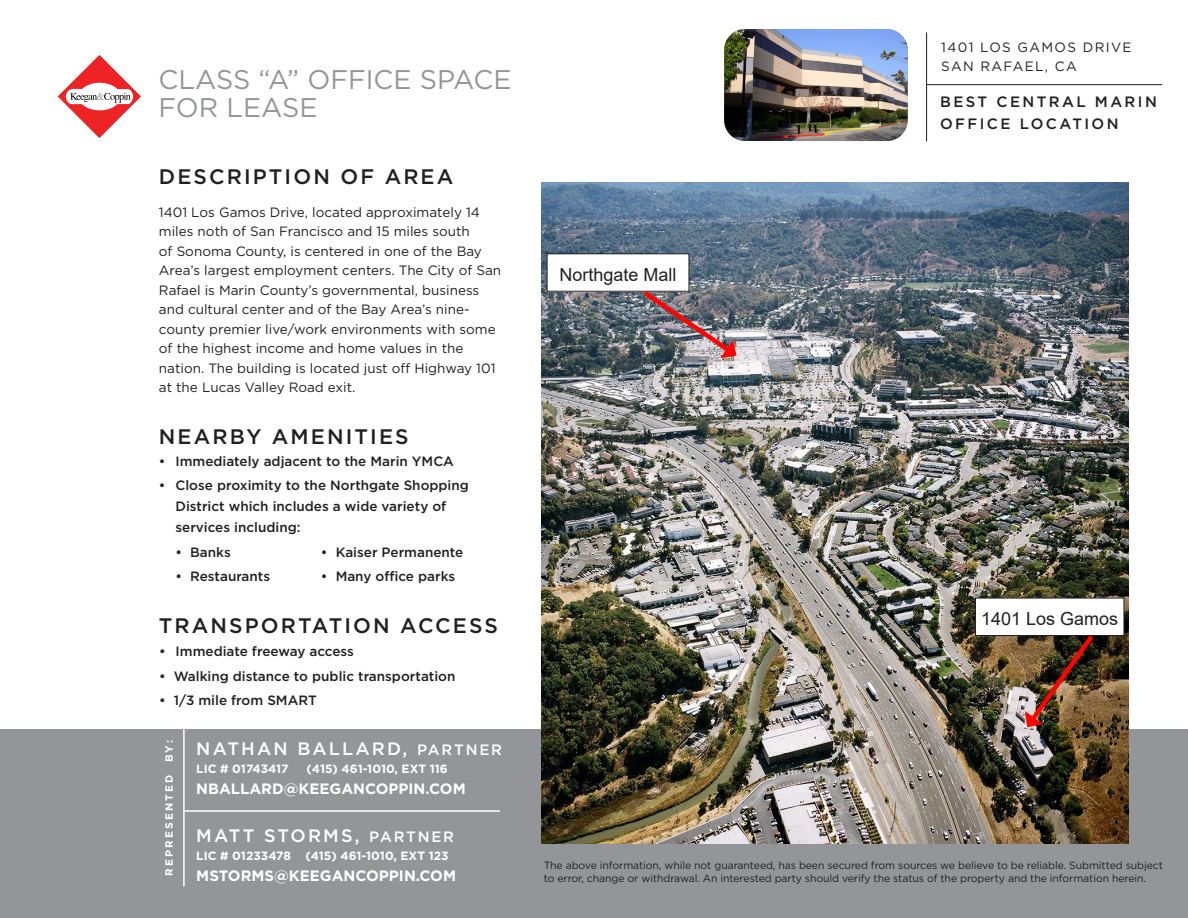
<style>
.page{position:relative;width:1188px;height:918px;background:#fff}
.page>*{position:absolute;margin:0;border:0;box-sizing:border-box;transform-origin:0 0}
.t1{font:27px "Gotham";color:#939598}
._10_26_Goth_Med_List_Bold{font:500 21px "Gotham";letter-spacing:.1em;color:#231f20}
.t2{font:500 18px "Gotham";letter-spacing:.12em;color:#fff}
.t3{font:18px "Arial";color:#231f20}
.t4{font:700 15px "Gotham";color:#fff}
.t5{font:500 15px/22.2px "Gotham";letter-spacing:.16em;color:#231f20}
.t6{font:13.5px/19.5px "Gotham";color:#231f20}
._10_26_Goth_Med_List_Bold-2{font:500 13.5px/21px "Gotham";color:#231f20}
.t7{font:13.5px/19.5px "Gotham";letter-spacing:.1em;color:#231f20}
.t8{font:700 12px "Gotham";color:#fff}
.t9{font:10.5px/13.5px "Gotham";letter-spacing:-.01em;color:#231f20}
.t10{font:700 10.5px "Gotham";letter-spacing:.2em;color:#fff}
.s1{font-size:15px}
</style>
<div class="page">
<hr style="left:927px;top:84px;width:235px;height:1px;background:#231f20">
<hr style="left:926px;top:32px;width:1px;height:110px;background:#231f20">
<img style="left:724px;top:29px;width:184px;height:112px">
<div style="left:0;top:729px;width:1188px;height:189px;background:#939598"></div>
<svg style="left:58px;top:55px;width:83px;height:83px"></svg>
<img style="left:541px;top:183px;width:587px;height:660px">
<hr style="left:183px;top:726px;width:2px;height:160px;background:#fff">
<hr style="left:185px;top:810px;width:315px;height:2px;background:#fff">
<div style="left:547px;top:254px;width:142px;height:37px;background:#fff"></div>
<div style="left:547px;top:253px;width:142px;height:39px;border:1px solid #231f20"></div>
<img style="left:639px;top:287px;width:98px;height:71px">
<div style="left:975px;top:598px;width:149px;height:38px;background:#fff"></div>
<div style="left:975px;top:598px;width:149px;height:38px;border:1px solid #231f20"></div>
<img style="left:1025px;top:634px;width:73px;height:93px">
<p class="t1" style="left:159px;top:62px;width:354px">CLASS “A” OFFICE SPACE</p>
<p class="t1" style="left:159px;top:90px;width:161px">FOR LEASE</p>
<p class="_10_26_Goth_Med_List_Bold" style="left:159px;top:163px;width:296px">DESCRIPTION OF AREA</p>
<p class="t6" style="left:159px;top:202px;width:344px">1401 Los Gamos Drive, located approximately 14 miles noth of San Francisco and 15 miles south<br>of Sonoma County, is centered in one of the Bay Area’s largest employment centers. The City of San Rafael is Marin County’s governmental, business and cultural center and of the Bay Area’s nine&shy;county premier live/work environments with some of the highest income and home values in the nation. The building is located just off Highway 101 at the Lucas Valley Road exit.</p>
<p class="_10_26_Goth_Med_List_Bold" style="left:159px;top:423px;width:251px">NEARBY AMENITIES</p>
<p class="_10_26_Goth_Med_List_Bold-2" style="left:159px;top:450px;width:297px">• Immediately adjacent to the Marin YMCA</p>
<p class="_10_26_Goth_Med_List_Bold-2" style="left:175px;top:475px;width:295px;text-indent:-16px">• Close proximity to the Northgate Shopping<br>District which includes a wide variety of services including:</p>
<p class="_10_26_Goth_Med_List_Bold-2" style="left:175px;top:541px;width:57px">• Banks</p>
<p class="_10_26_Goth_Med_List_Bold-2" style="left:321px;top:541px;width:144px">• Kaiser Permanente</p>
<p class="_10_26_Goth_Med_List_Bold-2" style="left:175px;top:566px;width:96px">• Restaurants</p>
<p class="_10_26_Goth_Med_List_Bold-2" style="left:321px;top:566px;width:136px">• Many office parks</p>
<p class="_10_26_Goth_Med_List_Bold" style="left:159px;top:612px;width:340px">TRANSPORTATION ACCESS</p>
<p class="_10_26_Goth_Med_List_Bold-2" style="left:159px;top:641px;width:196px">• Immediate freeway access</p>
<p class="_10_26_Goth_Med_List_Bold-2" style="left:159px;top:665px;width:298px">• Walking distance to public transportation</p>
<p class="_10_26_Goth_Med_List_Bold-2" style="left:159px;top:690px;width:159px">• 1/3 mile from SMART</p>
<p class="t10" style="left:162px;top:876px;width:137px;rotate:-90deg">REPRESENTED BY:</p>
<p class="t2" style="left:196px;top:736px;width:307px">NATHAN BALLARD, <span class="s1">PARTNER</span></p>
<p class="t8" style="left:196px;top:760px;width:94px">LIC # 01743417</p>
<p class="t8" style="left:307px;top:760px;width:143px">(415) 461-1010, EXT 116</p>
<p class="t4" style="left:196px;top:778px;width:271px">NBALLARD@KEEGANCOPPIN.COM</p>
<p class="t2" style="left:196px;top:823px;width:259px">MATT STORMS, <span class="s1">PARTNER</span></p>
<p class="t8" style="left:196px;top:847px;width:254px">LIC # 01233478 (415) 461-1010, EXT 123</p>
<p class="t4" style="left:196px;top:865px;width:261px">MSTORMS@KEEGANCOPPIN.COM</p>
<p class="t3" style="left:560px;top:262px;width:119px">Northgate Mall</p>
<p class="t7" style="left:941px;top:37px;width:192px">1401 LOS GAMOS DRIVE<br>SAN RAFAEL, CA</p>
<p class="t5" style="left:940px;top:91px;width:218px">BEST CENTRAL MARIN<br>OFFICE LOCATION</p>
<p class="t3" style="left:981px;top:606px;width:139px">1401 Los Gamos</p>
<p class="t9" style="left:544px;top:858px;width:621px">The above information, while not guaranteed, has been secured from sources we believe to be reliable. Submitted subject to error, change or withdrawal. An interested party should verify the status of the property and the information herein.</p>
</div>
